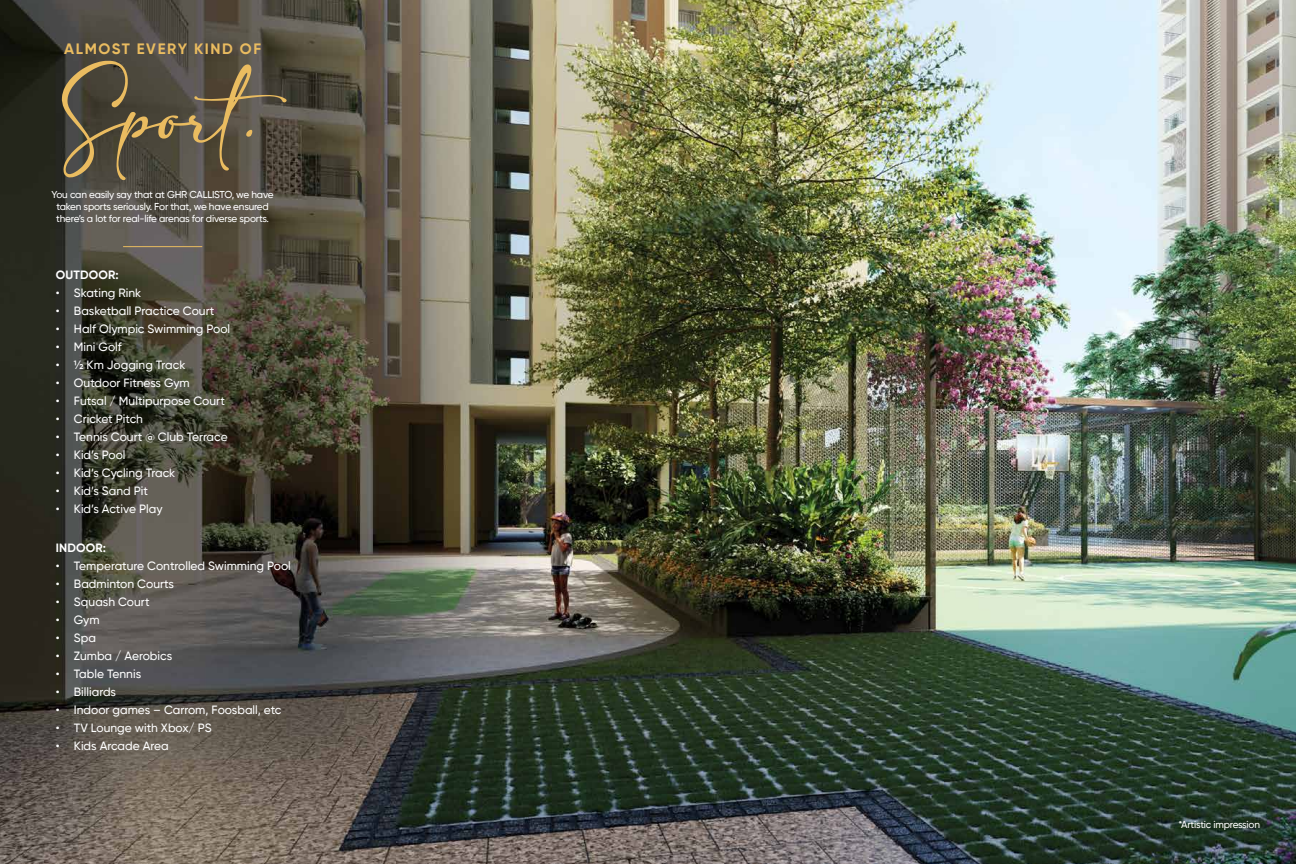
<style>
.page{position:relative;width:1296px;height:864px;background:#fff}
.page>*{position:absolute;margin:0;border:0;box-sizing:border-box;transform-origin:0 0}
.t1{font:60px "adelia";letter-spacing:-.02em;color:#eabc60}
.t2{font:700 15px "Gilroy";letter-spacing:.11em;color:#eabc60}
.t3{font:500 12px "Gilroy";color:#fff}
.t4{font:700 12px "Gilroy";letter-spacing:.01em;color:#fff}
.t5{font:500 10px/12px "Gilroy";letter-spacing:-.02em;color:#fff;text-align:center}
</style>
<div class="page">
<img style="left:0;top:0;width:1296px;height:864px">
<hr style="left:123px;top:246px;width:79px;height:1px;background:#eabc60">
<p class="t2" style="left:64px;top:39px;width:199px">ALMOST EVERY KIND OF</p>
<h1 class="t1" style="left:62px;top:84px;width:255px">Sport.</h1>
<p class="t5" style="left:52px;top:189px;width:224px">You can easily say that at GHR CALLISTO, we have taken sports seriously. For that, we have ensured there’s a lot for real-life arenas for diverse sports.</p>
<p class="t4" style="left:56px;top:267px;width:64px">OUTDOOR:</p>
<p class="t3" style="left:56px;top:285px;width:87px">• Skating Rink</p>
<p class="t3" style="left:56px;top:303px;width:160px">• Basketball Practice Court</p>
<p class="t3" style="left:56px;top:321px;width:176px">• Half Olympic Swimming Pool</p>
<p class="t3" style="left:56px;top:339px;width:67px">• Mini Golf</p>
<p class="t3" style="left:56px;top:357px;width:131px">• ½ Km Jogging Track</p>
<p class="t3" style="left:56px;top:375px;width:135px">• Outdoor Fitness Gym</p>
<p class="t3" style="left:56px;top:393px;width:171px">• Futsal / Multipurpose Court</p>
<p class="t3" style="left:56px;top:411px;width:89px">• Cricket Pitch</p>
<p class="t3" style="left:56px;top:429px;width:173px">• Tennis Court @ Club Terrace</p>
<p class="t3" style="left:56px;top:447px;width:71px">• Kid’s Pool</p>
<p class="t3" style="left:56px;top:465px;width:121px">• Kid’s Cycling Track</p>
<p class="t3" style="left:56px;top:483px;width:94px">• Kid’s Sand Pit</p>
<p class="t3" style="left:56px;top:501px;width:108px">• Kid’s Active Play</p>
<p class="t4" style="left:56px;top:540px;width:52px">INDOOR:</p>
<p class="t3" style="left:56px;top:559px;width:236px">• Temperature Controlled Swimming Pool</p>
<p class="t3" style="left:56px;top:577px;width:119px">• Badminton Courts</p>
<p class="t3" style="left:56px;top:595px;width:95px">• Squash Court</p>
<p class="t3" style="left:56px;top:613px;width:45px">• Gym</p>
<p class="t3" style="left:56px;top:631px;width:42px">• Spa</p>
<p class="t3" style="left:56px;top:649px;width:118px">• Zumba / Aerobics</p>
<p class="t3" style="left:56px;top:667px;width:87px">• Table Tennis</p>
<p class="t3" style="left:56px;top:685px;width:62px">• Billiards</p>
<p class="t3" style="left:56px;top:703px;width:227px">• Indoor games – Carrom, Foosball, etc</p>
<p class="t3" style="left:56px;top:721px;width:157px">• TV Lounge with Xbox/ PS</p>
<p class="t3" style="left:56px;top:739px;width:114px">• Kids Arcade Area</p>
<p class="t5" style="left:1178px;top:818px;width:83px">*Artistic impression</p>
</div>
